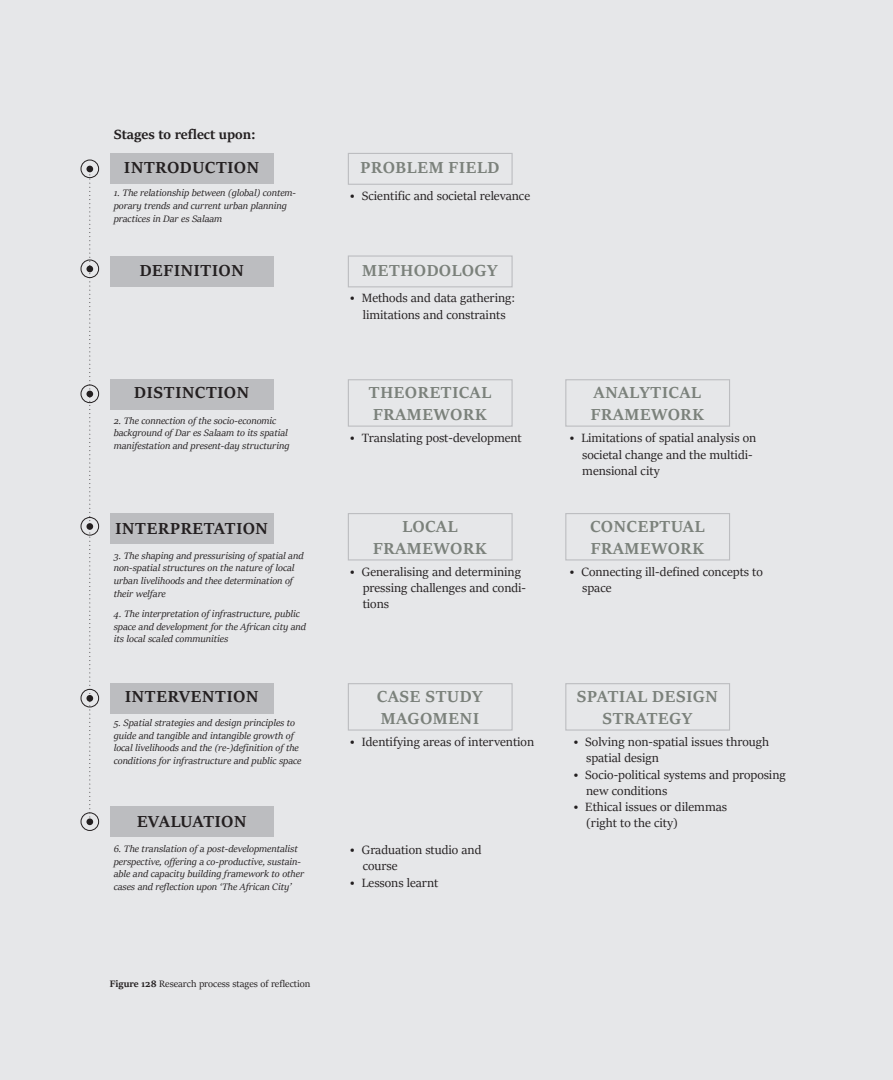
<style>
.page{position:relative;width:893px;height:1080px;background:#fff}
.page>*{position:absolute;margin:0;border:0;box-sizing:border-box;transform-origin:0 0}
.Text{font:700 18px/21.6px "Sitka Display";letter-spacing:.045em;color:#7b817b}
.Text-2{font:700 18px "Sitka Display";letter-spacing:.045em;color:#231f20}
.Text-3{font:700 15px "Sitka Display";color:#231f20}
.t1{font:13.5px/16.2px "Sitka Display";color:#231f20}
.Text-4{font:italic 10.5px/12.6px "Sitka Display";color:#231f20}
.t2{font:10.5px "Sitka Display";color:#231f20}
.s1{font-weight:700}
</style>
<div class="page">
<div style="left:0;top:1px;width:893px;height:1079px;background:#e6e7e9"></div>
<div style="left:110px;top:153px;width:164px;height:31px;background:#bcbdc0"></div>
<div style="left:348px;top:153px;width:165px;height:32px;border:1px solid #bcbdc0"></div>
<div style="left:348px;top:255px;width:165px;height:32px;border:1px solid #bcbdc0"></div>
<div style="left:348px;top:379px;width:165px;height:48px;border:1px solid #bcbdc0"></div>
<div style="left:348px;top:513px;width:165px;height:48px;border:1px solid #bcbdc0"></div>
<div style="left:348px;top:683px;width:165px;height:48px;border:1px solid #bcbdc0"></div>
<div style="left:565px;top:379px;width:165px;height:48px;border:1px solid #bcbdc0"></div>
<div style="left:565px;top:513px;width:165px;height:48px;border:1px solid #bcbdc0"></div>
<div style="left:565px;top:683px;width:165px;height:48px;border:1px solid #bcbdc0"></div>
<div style="left:110px;top:256px;width:164px;height:31px;background:#bcbdc0"></div>
<div style="left:110px;top:379px;width:164px;height:31px;background:#bcbdc0"></div>
<div style="left:110px;top:513px;width:164px;height:31px;background:#bcbdc0"></div>
<div style="left:110px;top:683px;width:164px;height:31px;background:#bcbdc0"></div>
<div style="left:110px;top:806px;width:164px;height:31px;background:#bcbdc0"></div>
<div style="left:86px;top:166px;width:7px;height:6px;border:2px solid #231f20;border-radius:50%"></div>
<div style="left:86px;top:391px;width:7px;height:6px;border:2px solid #231f20;border-radius:50%"></div>
<div style="left:86px;top:523px;width:7px;height:7px;border:2px solid #231f20;border-radius:50%"></div>
<div style="left:86px;top:695px;width:7px;height:7px;border:2px solid #231f20;border-radius:50%"></div>
<div style="left:86px;top:818px;width:7px;height:7px;border:2px solid #231f20;border-radius:50%"></div>
<svg style="left:87px;top:166px;width:5px;height:658px"></svg>
<div style="left:86px;top:266px;width:7px;height:6px;border:2px solid #231f20;border-radius:50%"></div>
<div style="left:81px;top:160px;width:18px;height:18px;border:1px solid #231f20;border-radius:50%"></div>
<div style="left:81px;top:385px;width:18px;height:18px;border:1px solid #231f20;border-radius:50%"></div>
<div style="left:81px;top:517px;width:18px;height:18px;border:1px solid #231f20;border-radius:50%"></div>
<div style="left:81px;top:689px;width:18px;height:18px;border:1px solid #231f20;border-radius:50%"></div>
<div style="left:81px;top:813px;width:18px;height:18px;border:1px solid #231f20;border-radius:50%"></div>
<div style="left:81px;top:260px;width:18px;height:18px;border:1px solid #231f20;border-radius:50%"></div>
<p class="Text-3" style="left:114px;top:124px;width:144px">Stages to reflect upon:</p>
<p class="Text-2" style="left:124px;top:155px;width:136px">INTRODUCTION</p>
<p class="Text" style="left:361px;top:156px;width:140px">PROBLEM FIELD</p>
<p class="Text-4" style="left:114px;top:186px;width:184px">1. The relationship between (global) contem&shy;porary trends and current urban planning practices in Dar es Salaam</p>
<p class="t1" style="left:350px;top:187px;width:182px">• Scientific and societal relevance</p>
<p class="Text-2" style="left:140px;top:257px;width:105px">DEFINITION</p>
<p class="Text-2" style="left:134px;top:380px;width:116px">DISTINCTION</p>
<p class="Text-4" style="left:114px;top:414px;width:177px">2. The connection of the socio-economic background of Dar es Salaam to its spatial manifestation and present-day structuring</p>
<p class="Text-2" style="left:115px;top:515px;width:154px">INTERPRETATION</p>
<p class="Text-4" style="left:114px;top:549px;width:191px">3. The shaping and pressurising of spatial and non-spatial structures on the nature of local urban livelihoods and thee determination of their welfare</p>
<p class="Text-4" style="left:114px;top:607px;width:194px">4. The interpretation of infrastructure, public space and development for the African city and its local scaled communities</p>
<p class="Text-2" style="left:125px;top:683px;width:135px">INTERVENTION</p>
<p class="Text-4" style="left:114px;top:716px;width:189px">5. Spatial strategies and design principles to guide and tangible and intangible growth of local livelihoods and the (re-)definition of the conditions for infrastructure and public space</p>
<p class="Text-2" style="left:137px;top:808px;width:111px">EVALUATION</p>
<p class="Text-4" style="left:114px;top:842px;width:192px">6. The translation of a post-developmentalist perspective, offering a co-productive, sustain&shy;able and capacity building framework to other cases and reflection upon ‘The African City’</p>
<p class="t2" style="left:110px;top:976px;width:202px"><span class="s1">Figure 128</span> Research process stages of reflection</p>
<p class="Text" style="left:362px;top:259px;width:137px">METHODOLOGY</p>
<p class="t1" style="left:350px;top:289px;width:167px;text-align:center">• Methods and data gathering: limitations and constraints</p>
<p class="Text" style="left:369px;top:381px;width:124px">THEORETICAL<br>FRAMEWORK</p>
<p class="Text" style="left:591px;top:381px;width:115px">ANALYTICAL<br>FRAMEWORK</p>
<p class="t1" style="left:350px;top:429px;width:173px">• Translating post-development</p>
<p class="t1" style="left:582px;top:429px;width:176px;text-indent:-13px">• Limitations of spatial analysis on societal change and the multidi&shy;mensional city</p>
<p class="Text" style="left:402px;top:515px;width:56px">LOCAL</p>
<p class="Text" style="left:373px;top:536px;width:115px">FRAMEWORK</p>
<p class="Text" style="left:590px;top:515px;width:115px">CONCEPTUAL<br>FRAMEWORK</p>
<p class="t1" style="left:363px;top:563px;width:165px;text-indent:-13px">• Generalising and determining pressing challenges and condi&shy;tions</p>
<p class="t1" style="left:582px;top:563px;width:182px;text-indent:-13px">• Connecting ill-defined concepts to space</p>
<p class="Text" style="left:377px;top:685px;width:107px">CASE STUDY</p>
<p class="Text" style="left:381px;top:706px;width:100px">MAGOMENI</p>
<p class="Text" style="left:577px;top:685px;width:142px;text-align:center">SPATIAL DESIGN<br>STRATEGY</p>
<p class="t1" style="left:350px;top:733px;width:186px">• Identifying areas of intervention</p>
<p class="t1" style="left:586px;top:733px;width:184px;text-indent:-13px">• Solving non-spatial issues through spatial design</p>
<p class="t1" style="left:586px;top:766px;width:201px;text-indent:-13px">• Socio-political systems and proposing new conditions</p>
<p class="t1" style="left:586px;top:798px;width:142px;text-indent:-13px">• Ethical issues or dilemmas (right to the city)</p>
<p class="t1" style="left:363px;top:841px;width:120px;text-indent:-13px">• Graduation studio and course</p>
<p class="t1" style="left:350px;top:874px;width:90px">• Lessons learnt</p>
</div>
